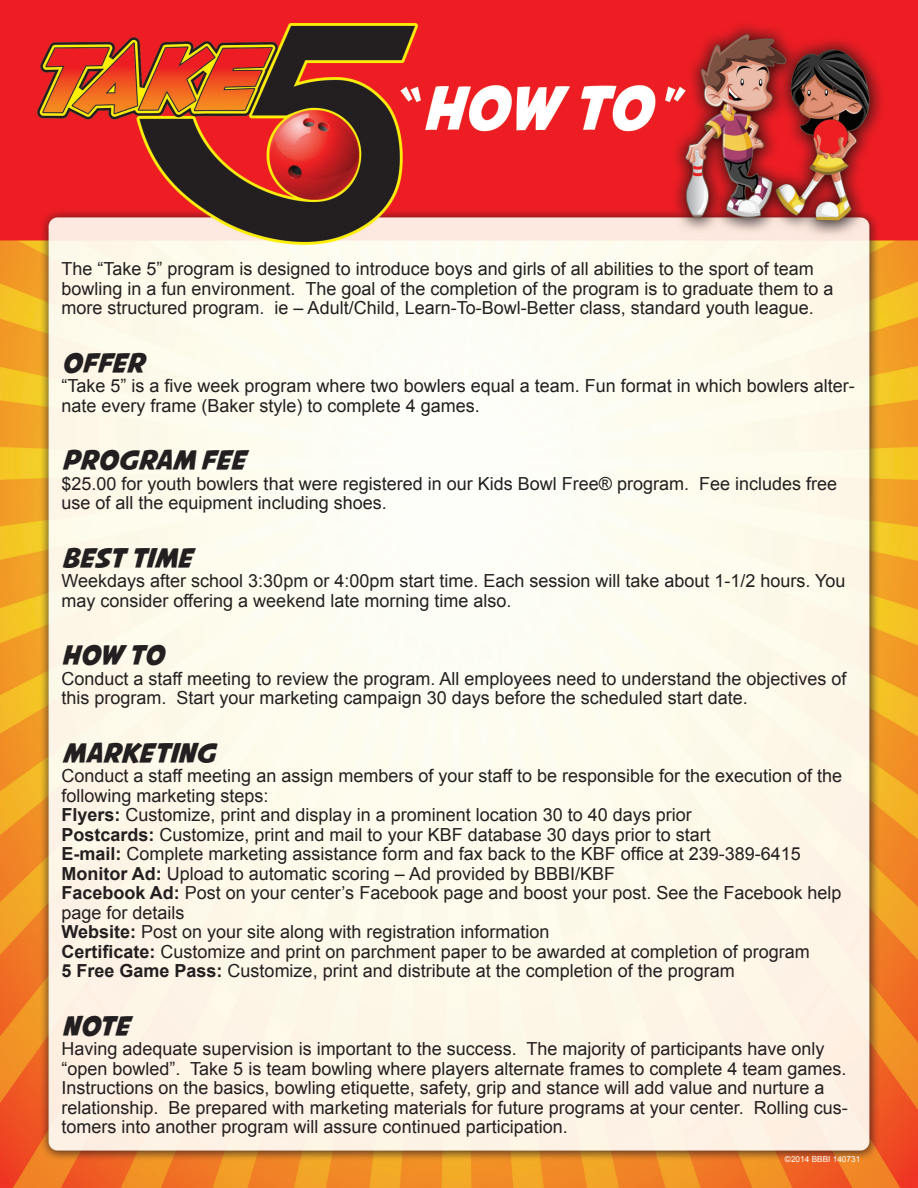
<style>
.page{position:relative;width:918px;height:1188px;background:#fff}
.page>*{position:absolute;margin:0;border:0;box-sizing:border-box;transform-origin:0 0}
.t1{font:27px "Avengeance Mightiest Avenger";letter-spacing:-.005em;color:#231f20}
.t2{font:18px/19.5px "Arial";color:#231f20}
.t3{font:8.25px "Arial";color:#fff}
.s1{font-weight:700}
</style>
<div class="page">
<img style="left:0;top:0;width:918px;height:1188px">
<p class="t2" style="left:62px;top:260px;width:774px">The “Take 5” program is designed to introduce boys and girls of all abilities to the sport of team bowling in a fun environment. The goal of the completion of the program is to graduate them to a more structured program. ie – Adult/Child, Learn-To-Bowl-Better class, standard youth league.</p>
<p class="t1" style="left:62px;top:351px;width:84px">OFFER</p>
<p class="t2" style="left:62px;top:377px;width:795px">“Take 5” is a five week program where two bowlers equal a team. Fun format in which bowlers alter&shy;nate every frame (Baker style) to complete 4 games.</p>
<p class="t1" style="left:62px;top:448px;width:185px">PROGRAM FEE</p>
<p class="t2" style="left:62px;top:474px;width:777px">$25.00 for youth bowlers that were registered in our Kids Bowl Free® program. Fee includes free use of all the equipment including shoes.</p>
<p class="t1" style="left:62px;top:546px;width:132px">BEST TIME</p>
<p class="t2" style="left:62px;top:572px;width:786px">Weekdays after school 3:30pm or 4:00pm start time. Each session will take about 1-1/2 hours. You may consider offering a weekend late morning time also.</p>
<p class="t1" style="left:62px;top:643px;width:104px">HOW TO</p>
<p class="t2" style="left:62px;top:669px;width:787px">Conduct a staff meeting to review the program. All employees need to understand the objectives of this program. Start your marketing campaign 30 days before the scheduled start date.</p>
<p class="t1" style="left:62px;top:741px;width:155px">MARKETING</p>
<p class="t2" style="left:62px;top:767px;width:782px">Conduct a staff meeting an assign members of your staff to be responsible for the execution of the following marketing steps:</p>
<p class="t2" style="left:62px;top:806px;width:632px"><span class="s1">Flyers:</span> Customize, print and display in a prominent location 30 to 40 days prior</p>
<p class="t2" style="left:62px;top:825px;width:651px"><span class="s1">Postcards:</span> Customize, print and mail to your KBF database 30 days prior to start</p>
<p class="t2" style="left:62px;top:845px;width:741px"><span class="s1">E-mail:</span> Complete marketing assistance form and fax back to the KBF office at 239-389-6415</p>
<p class="t2" style="left:62px;top:864px;width:555px"><span class="s1">Monitor Ad:</span> Upload to automatic scoring – Ad provided by BBBI/KBF</p>
<p class="t2" style="left:62px;top:884px;width:782px"><span class="s1">Facebook Ad:</span> Post on your center’s Facebook page and boost your post. See the Facebook help page for details</p>
<p class="t2" style="left:62px;top:923px;width:489px"><span class="s1">Website:</span> Post on your site along with registration information</p>
<p class="t2" style="left:62px;top:942px;width:750px"><span class="s1">Certificate:</span> Customize and print on parchment paper to be awarded at completion of program</p>
<p class="t2" style="left:62px;top:962px;width:675px"><span class="s1">5 Free Game Pass:</span> Customize, print and distribute at the completion of the program</p>
<p class="t1" style="left:62px;top:1014px;width:69px">NOTE</p>
<p class="t2" style="left:62px;top:1040px;width:788px">Having adequate supervision is important to the success. The majority of participants have only “open bowled”. Take 5 is team bowling where players alternate frames to complete 4 team games.<br>Instructions on the basics, bowling etiquette, safety, grip and stance will add value and nurture a relationship. Be prepared with marketing materials for future programs at your center. Rolling cus&shy;tomers into another program will assure continued participation.</p>
<p class="t3" style="left:785px;top:1153px;width:77px">©2014 BBBI 140731</p>
</div>
